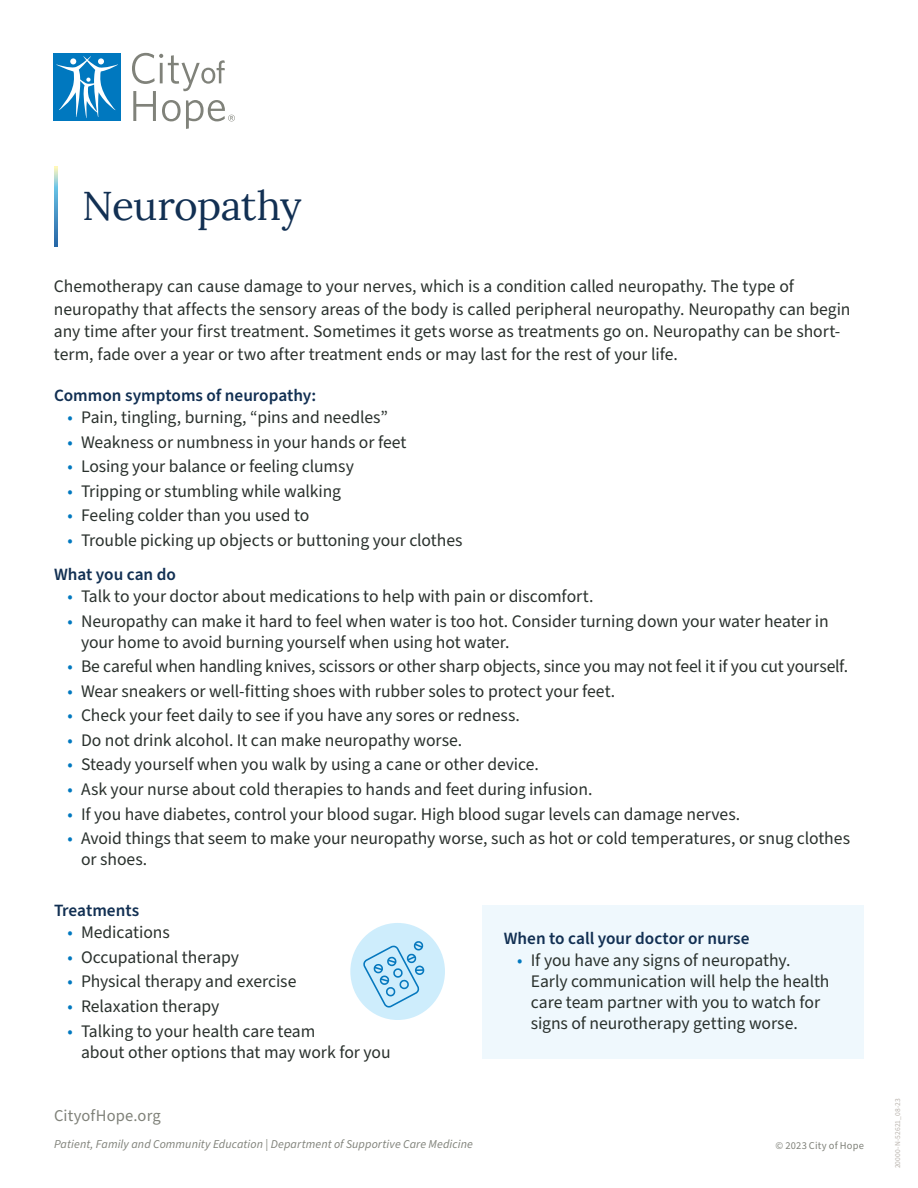
<style>
.page{position:relative;width:918px;height:1188px;background:#fff}
.page>*{position:absolute;margin:0;border:0;box-sizing:border-box;transform-origin:0 0}
.t1{font:40.5px "Lora";letter-spacing:-.015em;color:#123053}
.t2{font:17.7px/21px "Source Sans Pro";letter-spacing:-.005em;color:#2a312d}
.t3{font:600 17.25px "Source Sans Pro";color:#123053}
.t4{font:16.5px "Source Sans Pro";letter-spacing:.01em;color:#80827a}
.t5{font:italic 12px "Source Sans Pro";letter-spacing:.01em;color:#80827a}
.t6{font:10.5px "Source Sans Pro";letter-spacing:.015em;color:#80827a}
.t7{font:7.5px "Source Sans Pro";letter-spacing:.02em;color:#bab4ae}
.s1{color:#0078bf}
</style>
<div class="page">
<div style="left:483px;top:905px;width:381px;height:153px;background:#eff8fd"></div>
<div style="left:53px;top:53px;width:68px;height:68px;background:#0078bf"></div>
<svg style="left:56px;top:56px;width:62px;height:62px"></svg>
<svg style="left:132px;top:53px;width:103px;height:76px"></svg>
<svg style="left:54px;top:167px;width:3px;height:79px"></svg>
<div style="left:350px;top:923px;width:95px;height:97px;background:#ceedfc;border-radius:50%"></div>
<svg style="left:363px;top:941px;width:62px;height:67px"></svg>
<h1 class="t1" style="left:82px;top:175px;width:221px">Neuropathy</h1>
<p class="t2" style="left:54px;top:276px;width:798px;line-height:22.5px">Chemotherapy can cause damage to your nerves, which is a condition called neuropathy. The type of neuropathy that affects the sensory areas of the body is called peripheral neuropathy. Neuropathy can begin any time after your first treatment. Sometimes it gets worse as treatments go on. Neuropathy can be short&shy;term, fade over a year or two after treatment ends or may last for the rest of your life.</p>
<p class="t3" style="left:54px;top:384px;width:264px">Common symptoms of neuropathy:</p>
<p class="t2" style="left:68px;top:407px;width:322px"><span class="s1">•</span> Pain, tingling, burning, “pins and needles”</p>
<p class="t2" style="left:68px;top:432px;width:341px"><span class="s1">•</span> Weakness or numbness in your hands or feet</p>
<p class="t2" style="left:68px;top:456px;width:288px"><span class="s1">•</span> Losing your balance or feeling clumsy</p>
<p class="t2" style="left:68px;top:481px;width:275px"><span class="s1">•</span> Tripping or stumbling while walking</p>
<p class="t2" style="left:68px;top:505px;width:243px"><span class="s1">•</span> Feeling colder than you used to</p>
<p class="t2" style="left:68px;top:530px;width:397px"><span class="s1">•</span> Trouble picking up objects or buttoning your clothes</p>
<p class="t3" style="left:54px;top:563px;width:123px">What you can do</p>
<p class="t2" style="left:68px;top:587px;width:527px"><span class="s1">•</span> Talk to your doctor about medications to help with pain or discomfort.</p>
<p class="t2" style="left:81px;top:611px;width:749px;text-indent:-14px"><span class="s1">•</span> Neuropathy can make it hard to feel when water is too hot. Consider turning down your water heater in your home to avoid burning yourself when using hot water.</p>
<p class="t2" style="left:68px;top:657px;width:782px"><span class="s1">•</span> Be careful when handling knives, scissors or other sharp objects, since you may not feel it if you cut yourself.</p>
<p class="t2" style="left:68px;top:681px;width:549px"><span class="s1">•</span> Wear sneakers or well-fitting shoes with rubber soles to protect your feet.</p>
<p class="t2" style="left:68px;top:706px;width:454px"><span class="s1">•</span> Check your feet daily to see if you have any sores or redness.</p>
<p class="t2" style="left:68px;top:730px;width:396px"><span class="s1">•</span> Do not drink alcohol. It can make neuropathy worse.</p>
<p class="t2" style="left:68px;top:755px;width:473px"><span class="s1">•</span> Steady yourself when you walk by using a cane or other device.</p>
<p class="t2" style="left:68px;top:779px;width:526px"><span class="s1">•</span> Ask your nurse about cold therapies to hands and feet during infusion.</p>
<p class="t2" style="left:68px;top:804px;width:674px"><span class="s1">•</span> If you have diabetes, control your blood sugar. High blood sugar levels can damage nerves.</p>
<p class="t2" style="left:81px;top:828px;width:771px;text-indent:-14px"><span class="s1">•</span> Avoid things that seem to make your neuropathy worse, such as hot or cold temperatures, or snug clothes or shoes.</p>
<p class="t3" style="left:54px;top:899px;width:87px">Treatments</p>
<p class="t2" style="left:68px;top:923px;width:104px"><span class="s1">•</span> Medications</p>
<p class="t2" style="left:68px;top:947px;width:173px"><span class="s1">•</span> Occupational therapy</p>
<p class="t2" style="left:68px;top:972px;width:230px"><span class="s1">•</span> Physical therapy and exercise</p>
<p class="t2" style="left:68px;top:996px;width:153px"><span class="s1">•</span> Relaxation therapy</p>
<p class="t2" style="left:81px;top:1021px;width:311px;text-indent:-14px"><span class="s1">•</span> Talking to your health care team<br>about other options that may work for you</p>
<p class="t3" style="left:504px;top:926px;width:247px">When to call your doctor or nurse</p>
<p class="t2" style="left:531px;top:950px;width:300px;text-indent:-14px"><span class="s1">•</span> If you have any signs of neuropathy.<br>Early communication will help the health care team partner with you to watch for signs of neurotherapy getting worse.</p>
<p class="t4" style="left:54px;top:1104px;width:108px">CityofHope.org</p>
<p class="t5" style="left:54px;top:1136px;width:420px">Patient, Family and Community Education | Department of Supportive Care Medicine</p>
<p class="t6" style="left:775px;top:1138px;width:90px">© 2023 City of Hope</p>
<p class="t7" style="left:893px;top:1168px;width:72px;rotate:-90deg">20000-N-52621_08-23</p>
</div>
